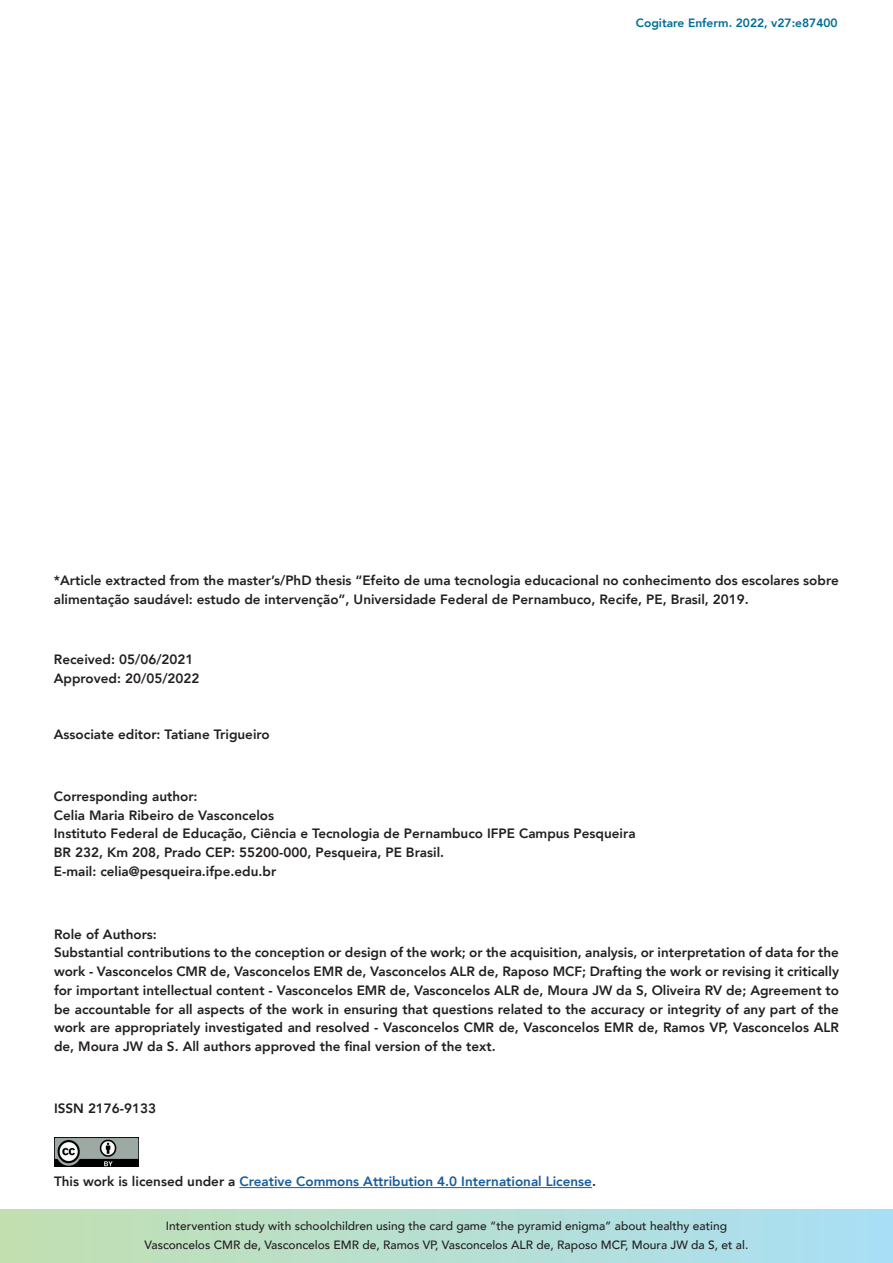
<style>
.page{position:relative;width:893px;height:1263px;background:#fff}
.page>*{position:absolute;margin:0;border:0;box-sizing:border-box;transform-origin:0 0}
.Correspondentes{font:800 13.5px/18.8px "Avenir";color:#231f20;text-align:justify}
.Legenda{font:800 13.5px/18.8px "Avenir";color:#231f20}
.t1{font:800 13.5px "Avenir";color:#175d9e}
.t2{font:500 12px/18.6px "Avenir";color:#231f20;text-align:center}
.t3{font:800 12px "Avenir";color:#006c95}
.s1{color:#231f20}
</style>
<div class="page">
<svg style="left:0;top:1209px;width:893px;height:54px;background:#b6dfd2"></svg>
<img style="left:55px;top:1138px;width:83px;height:29px">
<hr style="left:239px;top:1187px;width:353px;height:1px;background:#175d9e">
<p class="t3" style="left:636px;top:12px;width:203px">Cogitare Enferm. 2022, v27:e87400</p>
<p class="Legenda" style="left:54px;top:570px;width:786px">*Article extracted from the master’s/PhD thesis “Efeito de uma tecnologia educacional no conhecimento dos escolares sobre alimentação saudável: estudo de intervenção”, Universidade Federal de Pernambuco, Recife, PE, Brasil, 2019.</p>
<p class="Correspondentes" style="left:54px;top:649px;width:141px">Received: 05/06/2021</p>
<p class="Correspondentes" style="left:54px;top:668px;width:147px">Approved: 20/05/2022</p>
<p class="Correspondentes" style="left:54px;top:724px;width:217px">Associate editor: Tatiane Trigueiro</p>
<p class="Correspondentes" style="left:54px;top:786px;width:145px">Corresponding author:</p>
<p class="Correspondentes" style="left:54px;top:805px;width:222px">Celia Maria Ribeiro de Vasconcelos</p>
<p class="Correspondentes" style="left:54px;top:823px;width:583px">Instituto Federal de Educação, Ciência e Tecnologia de Pernambuco IFPE Campus Pesqueira</p>
<p class="Correspondentes" style="left:54px;top:842px;width:392px">BR 232, Km 208, Prado CEP: 55200-000, Pesqueira, PE Brasil.</p>
<p class="Correspondentes" style="left:54px;top:861px;width:224px">E-mail: celia@pesqueira.ifpe.edu.br</p>
<p class="Correspondentes" style="left:54px;top:923px;width:104px">Role of Authors:</p>
<p class="Correspondentes" style="left:54px;top:942px;width:786px">Substantial contributions to the conception or design of the work; or the acquisition, analysis, or interpretation of data for the work - Vasconcelos CMR de, Vasconcelos EMR de, Vasconcelos ALR de, Raposo MCF; Drafting the work or revising it critically for important intellectual content - Vasconcelos EMR de, Vasconcelos ALR de, Moura JW da S, Oliveira RV de; Agreement to be accountable for all aspects of the work in ensuring that questions related to the accuracy or integrity of any part of the work are appropriately investigated and resolved - Vasconcelos CMR de, Vasconcelos EMR de, Ramos VP, Vasconcelos ALR de, Moura JW da S. All authors approved the final version of the text.</p>
<p class="Legenda" style="left:54px;top:1098px;width:104px">ISSN 2176-9133</p>
<p class="t1" style="left:54px;top:1169px;width:544px"><span class="s1">This work is licensed under a</span> Creative Commons Attribution 4.0 International License<span class="s1">.</span></p>
<p class="t2" style="left:145px;top:1216px;width:605px">Intervention study with schoolchildren using the card game “the pyramid enigma” about healthy eating<br>Vasconcelos CMR de, Vasconcelos EMR de, Ramos VP, Vasconcelos ALR de, Raposo MCF, Moura JW da S, et al.</p>
</div>
